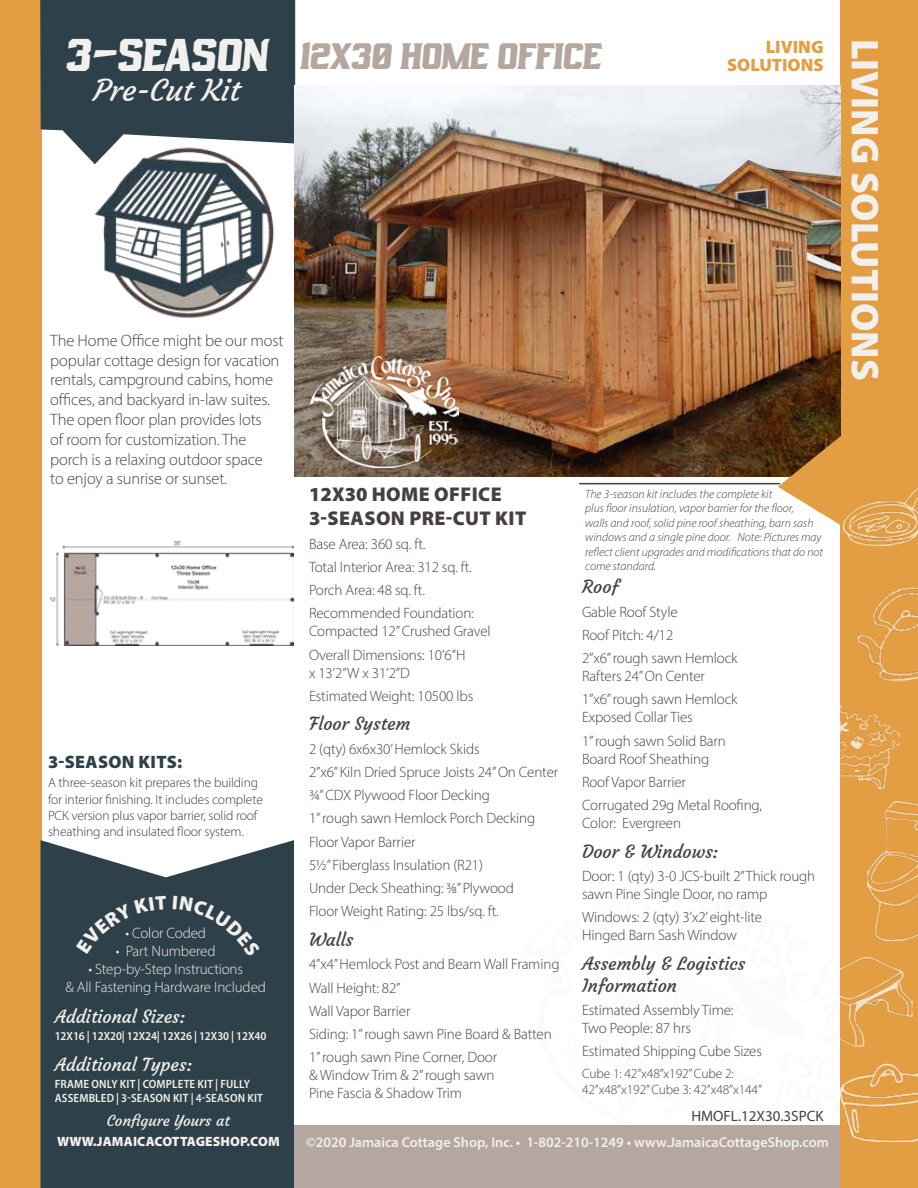
<style>
.page{position:relative;width:918px;height:1188px;background:#fff}
.page>*{position:absolute;margin:0;border:0;box-sizing:border-box;transform-origin:0 0}
.t1{font:45px "Rust";color:#f2f0ed}
.t2{font:900 39px "Myriad Pro";color:#f2f0ed}
.t3{font:36px "Rust";color:#b5a79f}
.t4{font:30px "Courgette";color:#f2f0ed}
.t5{font:900 19.95px/24px "Myriad Pro";letter-spacing:.02em;color:#47403e}
.t6{font:18px/21.6px "Courgette";color:#47403e}
.t7{font:18px "Courgette";color:#f2f0ed}
.t8{font:900 18px/18px "Myriad Pro";color:#e39e43;text-align:right}
.t9{font:900 18px "Myriad Pro";letter-spacing:.02em;color:#2e4049}
.t10{font:300 16.5px/19.8px "Myriad Pro";letter-spacing:-.01em;color:#47403e}
.t11{font:300 15px/23.2px "Myriad Pro";letter-spacing:-.01em;color:#47403e}
.t12{font:300 15px/18px "Myriad Pro";letter-spacing:-.01em;color:#f2f0ed;text-align:center}
.t13{font:15px "Myriad Pro";color:#47403e}
.t14{font:15px "Courgette";color:#f2f0ed}
.t15{font:600 14.25px "Myriad Pro";color:#f2f0ed}
.t16{font:300 13.5px/16.2px "Myriad Pro";letter-spacing:-.01em;color:#2e4049}
.t17{font:300 13.5px/16.2px "Myriad Pro";letter-spacing:-.01em;color:#47403e}
.t18{font:900 13.5px "Myriad Pro";letter-spacing:.01em;color:#f2f0ed}
.t19{font:italic 300 12px/14.4px "Myriad Pro";color:#47403e}
.t20{font:600 semi-condensed 12px/14.4px "Myriad Pro";letter-spacing:.01em;color:#f2f0ed}
</style>
<div class="page">
<div style="left:294px;top:1125px;width:546px;height:63px;background:#b5a79f"></div>
<div style="left:0;top:0;width:41px;height:1188px;background:#e39e43"></div>
<div style="left:840px;top:0;width:78px;height:1188px;background:#e39e43"></div>
<img style="left:840px;top:706px;width:59px;height:83px">
<img style="left:844px;top:487px;width:74px;height:59px">
<img style="left:841px;top:1063px;width:77px;height:79px">
<img style="left:840px;top:958px;width:72px;height:89px">
<img style="left:857px;top:586px;width:61px;height:96px">
<img style="left:868px;top:801px;width:50px;height:139px">
<img style="left:94px;top:164px;width:180px;height:154px">
<div style="left:40px;top:840px;width:254px;height:348px;background:#2e4049"></div>
<svg style="left:40px;top:0;width:255px;height:164px;background:#4a5860"></svg>
<img style="left:294px;top:86px;width:547px;height:391px">
<img style="left:50px;top:542px;width:244px;height:104px">
<hr style="left:579px;top:483px;width:201px;height:1px;background:#47403e">
<img style="left:310px;top:356px;width:148px;height:112px">
<svg style="left:778px;top:435px;width:63px;height:90px"></svg>
<div style="left:76px;top:895px;width:91px;height:59px;background:#2e4049"></div>
<div style="left:173px;top:896px;width:87px;height:60px;background:#2e4049"></div>
<h1 class="t1" style="left:65px;top:34px;width:204px">3-SEASON</h1>
<h3 class="t4" style="left:93px;top:71px;width:149px">Pre-Cut Kit</h3>
<p class="t10" style="left:50px;top:330px;width:235px">The Home Office might be our most popular cottage design for vacation rentals, campground cabins, home offices, and backyard in-law suites.<br>The open floor plan provides lots<br>of room for customization. The porch is a relaxing outdoor space<br>to enjoy a sunrise or sunset.</p>
<p class="t9" style="left:48px;top:750px;width:136px">3-SEASON KITS:</p>
<p class="t16" style="left:48px;top:775px;width:216px">A three-season kit prepares the building for interior finishing. It includes complete PCK version plus vapor barrier, solid roof sheathing and insulated floor system.</p>
<p class="t12" style="left:125px;top:924px;width:82px">• Color Coded</p>
<p class="t12" style="left:116px;top:942px;width:101px">• Part Numbered</p>
<p class="t12" style="left:66px;top:960px;width:202px">• Step-by-Step Instructions<br>&amp; All Fastening Hardware Included</p>
<p class="t7" style="left:55px;top:1005px;width:132px">Additional Sizes:</p>
<p class="t20" style="left:55px;top:1029px;width:213px">12X16 | 12X20| 12X24| 12X26 | 12X30 | 12X40</p>
<p class="t7" style="left:55px;top:1053px;width:139px">Additional Types:</p>
<p class="t20" style="left:55px;top:1077px;width:210px">FRAME ONLY KIT | COMPLETE KIT | FULLY<br>ASSEMBLED | 3-SEASON KIT | 4-SEASON KIT</p>
<p class="t14" style="left:107px;top:1112px;width:124px">Configure Yours at</p>
<p class="t18" style="left:57px;top:1132px;width:224px">WWW.JAMAICACOTTAGESHOP.COM</p>
<h3 class="t3" style="left:300px;top:39px;width:302px">12X30 HOME OFFICE</h3>
<p class="t8" style="left:727px;top:37px;width:98px">LIVING<br>SOLUTIONS</p>
<h2 class="t2" style="left:891px;top:39px;width:343px;rotate:90deg">LIVING SOLUTIONS</h2>
<h3 class="t5" style="left:309px;top:482px;width:219px">12X30 HOME OFFICE<br>3-SEASON PRE-CUT KIT</h3>
<p class="t11" style="left:309px;top:532px;width:166px">Base Area: 360 sq. ft.<br>Total Interior Area: 312 sq. ft.<br>Porch Area: 48 sq. ft.<br>Recommended Foundation:</p>
<p class="t11" style="left:309px;top:620px;width:183px">Compacted 12” Crushed Gravel<br>Overall Dimensions: 10’6”H</p>
<p class="t11" style="left:309px;top:661px;width:166px">x 13’2”W x 31’2”D<br>Estimated Weight: 10500 lbs</p>
<p class="t6" style="left:309px;top:713px;width:103px">Floor System</p>
<p class="t11" style="left:309px;top:737px;width:251px">2 (qty) 6x6x30’ Hemlock Skids<br>2”x6” Kiln Dried Spruce Joists 24” On Center ¾” CDX Plywood Floor Decking<br>1” rough sawn Hemlock Porch Decking<br>Floor Vapor Barrier<br>5½” Fiberglass Insulation (R21)<br>Under Deck Sheathing: 3/8” Plywood<br>Floor Weight Rating: 25 lbs/sq. ft.</p>
<p class="t6" style="left:309px;top:929px;width:46px">Walls</p>
<p class="t11" style="left:309px;top:953px;width:252px">4”x4” Hemlock Post and Beam Wall Framing<br>Wall Height: 82”<br>Wall Vapor Barrier<br>Siding: 1” rough sawn Pine Board &amp; Batten<br>1” rough sawn Pine Corner, Door</p>
<p class="t11" style="left:309px;top:1066px;width:187px;line-height:18px">&amp; Window Trim &amp; 2” rough sawn<br>Pine Fascia &amp; Shadow Trim</p>
<p class="t19" style="left:585px;top:487px;width:239px">The 3-season kit includes the complete kit<br>plus floor insulation, vapor barrier for the floor,<br>walls and roof, solid pine roof sheathing, barn sash windows and a single pine door. Note: Pictures may reflect client upgrades and modifications that do not come standard.</p>
<p class="t6" style="left:582px;top:576px;width:38px">Roof</p>
<p class="t11" style="left:582px;top:600px;width:157px">Gable Roof Style<br>Roof Pitch: 4/12<br>2”x6” rough sawn Hemlock</p>
<p class="t11" style="left:582px;top:664px;width:157px">Rafters 24” On Center<br>1”x6” rough sawn Hemlock</p>
<p class="t11" style="left:582px;top:706px;width:145px">Exposed Collar Ties<br>1” rough sawn Solid Barn</p>
<p class="t11" style="left:582px;top:747px;width:182px">Board Roof Sheathing<br>Roof Vapor Barrier<br>Corrugated 29g Metal Roofing,</p>
<p class="t11" style="left:582px;top:811px;width:101px">Color: Evergreen</p>
<p class="t6" style="left:582px;top:841px;width:138px">Door &amp; Windows:</p>
<p class="t11" style="left:582px;top:867px;width:235px;line-height:18px">Door: 1 (qty) 3-0 JCS-built 2”Thick rough sawn Pine Single Door, no ramp</p>
<p class="t11" style="left:582px;top:908px;width:182px;line-height:18px">Windows: 2 (qty) 3’x2’ eight-lite<br>Hinged Barn Sash Window</p>
<p class="t6" style="left:582px;top:953px;width:165px">Assembly &amp; Logistics<br>Information</p>
<p class="t11" style="left:582px;top:1001px;width:153px;line-height:18px">Estimated Assembly Time:<br>Two People: 87 hrs</p>
<p class="t11" style="left:582px;top:1039px;width:181px">Estimated Shipping Cube Sizes</p>
<p class="t17" style="left:582px;top:1065px;width:182px">Cube 1: 42”x48”x192” Cube 2:<br>42”x48”x192” Cube 3: 42”x48”x144”</p>
<p class="t13" style="left:691px;top:1106px;width:134px">HMOFL.12X30.3SPCK</p>
<p class="t15" style="left:306px;top:1133px;width:524px">©2020 Jamaica Cottage Shop, Inc. • 1-802-210-1249 • www.JamaicaCottageShop.com</p>
</div>
